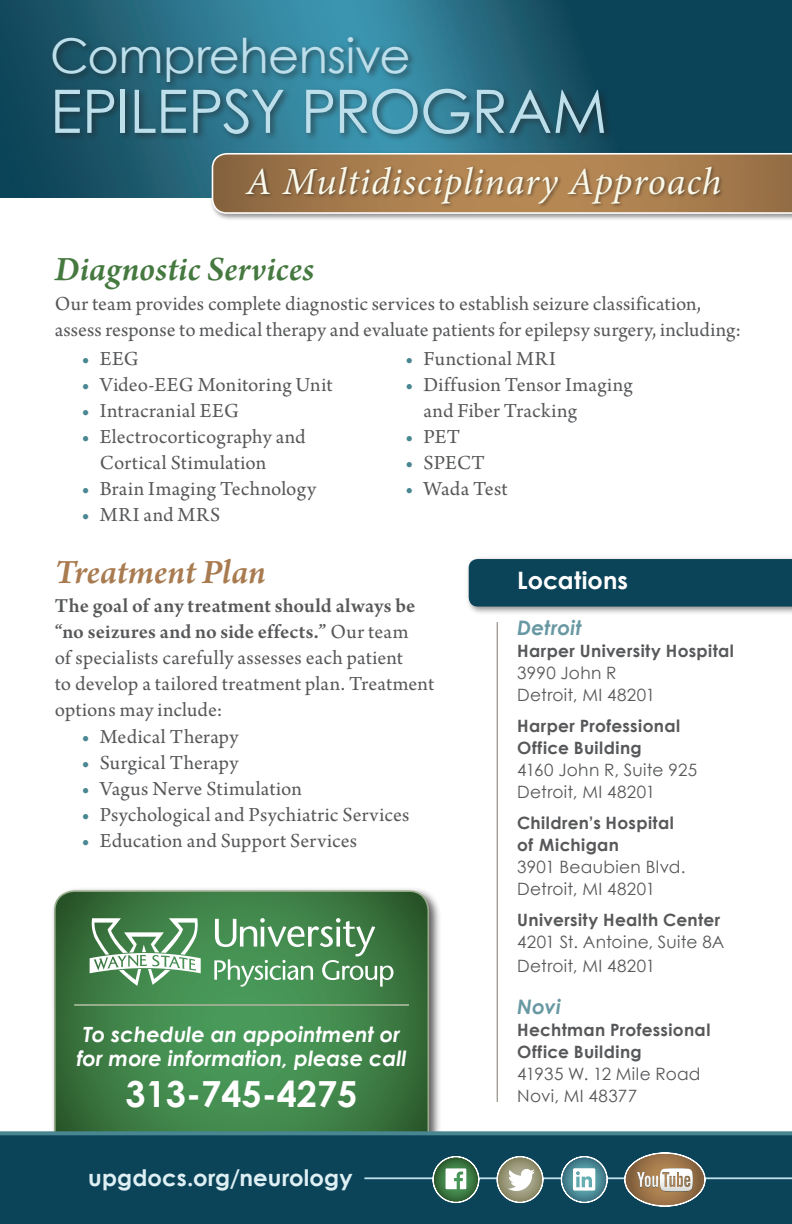
<style>
.page{position:relative;width:792px;height:1224px;background:#fff}
.page>*{position:absolute;margin:0;border:0;box-sizing:border-box;transform-origin:0 0}
.t1{font:60px "Century Gothic";letter-spacing:-.02em;color:#bddfeb}
.t2{font:48px "Century Gothic";letter-spacing:-.01em;color:#bddfeb}
.t3{font:italic 38.4px "Minion Pro";letter-spacing:.02em;color:#f9f8e9}
.t4{font:italic 600 36px "Arno Pro";color:#457940}
.t5{font:italic 600 36px "Arno Pro";color:#a97b50}
.t6{font:700 36px "Century Gothic";color:#fff}
.t7{font:700 24px "Century Gothic";letter-spacing:.005em;color:#fff}
.t8{font:700 22.8px "Century Gothic";letter-spacing:.005em;color:#dff0f5}
.t9{font:21px/26px "Arno Pro";letter-spacing:.01em;color:#57585a}
.t10{font:italic 700 21px/24px "Century Gothic";color:#fff}
.t11{font:21px "Arno Pro";letter-spacing:.04em;color:#57585a}
.t12{font:italic 700 20px "Century Gothic";letter-spacing:.015em;color:#6898a2}
.t13{font:17px/22px "Century Gothic";letter-spacing:.02em;color:#57585a}
.t14{font:700 17px/22px "Century Gothic";letter-spacing:.025em;color:#57585a}
.s1{font-family:"Minion Pro";font-size:20px;color:#488791}
.s2{font-weight:600}
</style>
<div class="page">
<svg style="left:0;top:0;width:792px;height:198px;background:#18566b"></svg>
<div style="left:50px;top:886px;width:392px;height:283px;background:#231f20;opacity:.75"></div>
<svg style="left:55px;top:891px;width:373px;height:240px;background:#3e8047"></svg>
<div style="left:54px;top:890px;width:375px;height:266px;border:2px solid #98ad8c;border-radius:19px"></div>
<div style="left:49px;top:34px;width:564px;height:108px;background:#231f20;opacity:.6"></div>
<div style="left:209px;top:150px;width:583px;height:71px;background:#231f20;opacity:.5"></div>
<svg style="left:212px;top:153px;width:580px;height:61px;background:#ac8962"></svg>
<div style="left:244px;top:165px;width:480px;height:43px;background:#231f20;opacity:.5"></div>
<div style="left:0;top:1131px;width:792px;height:93px;background:#0b4358"></div>
<hr style="left:364px;top:1177px;width:428px;height:2px;background:#c1e1ec">
<svg style="left:496px;top:1156px;width:48px;height:47px"></svg>
<svg style="left:432px;top:1156px;width:47px;height:47px"></svg>
<svg style="left:561px;top:1156px;width:47px;height:47px"></svg>
<svg style="left:624px;top:1152px;width:82px;height:55px;background:#8c8471"></svg>
<svg style="left:214px;top:918px;width:179px;height:68px;background:#679f6f"></svg>
<svg style="left:90px;top:918px;width:111px;height:68px"></svg>
<hr style="left:74px;top:1004px;width:335px;height:2px;background:#98ad8c">
<hr style="left:497px;top:622px;width:1px;height:480px;background:#7f776f">
<div style="left:465px;top:556px;width:327px;height:59px;background:#231f20;opacity:.5"></div>
<div style="left:469px;top:559px;width:323px;height:48px;background:#0b4358"></div>
<p class="t2" style="left:50px;top:26px;width:362px">Comprehensive</p>
<p class="t1" style="left:50px;top:75px;width:559px">EPILEPSY PROGRAM</p>
<p class="t3" style="left:246px;top:155px;width:477px">A Multidisciplinary Approach</p>
<p class="t4" style="left:55px;top:248px;width:261px">Diagnostic Services</p>
<p class="t9" style="left:55px;top:292px;width:688px">Our team provides complete diagnostic services to establish seizure classification, assess response to medical therapy and evaluate patients for epilepsy surgery, including:</p>
<p class="t9" style="left:82px;top:347px;width:59px"><span class="s1">•</span> EEG</p>
<p class="t9" style="left:82px;top:373px;width:252px"><span class="s1">•</span> Video-EEG Monitoring Unit</p>
<p class="t9" style="left:82px;top:399px;width:159px"><span class="s1">•</span> Intracranial EEG</p>
<p class="t9" style="left:100px;top:425px;width:208px;text-indent:-18px"><span class="s1">•</span> Electrocorticography and<br>Cortical Stimulation</p>
<p class="t9" style="left:82px;top:477px;width:236px"><span class="s1">•</span> Brain Imaging Technology</p>
<p class="t11" style="left:82px;top:503px;width:140px"><span class="s1">•</span> MRI and MRS</p>
<p class="t5" style="left:55px;top:551px;width:213px">Treatment Plan</p>
<p class="t9" style="left:405px;top:347px;width:152px"><span class="s1">•</span> Functional MRI</p>
<p class="t9" style="left:423px;top:373px;width:211px;text-indent:-18px"><span class="s1">•</span> Diffusion Tensor Imaging and Fiber Tracking</p>
<p class="t9" style="left:405px;top:425px;width:56px"><span class="s1">•</span> PET</p>
<p class="t9" style="left:405px;top:451px;width:81px"><span class="s1">•</span> SPECT</p>
<p class="t9" style="left:405px;top:477px;width:104px"><span class="s1">•</span> Wada Test</p>
<p class="t7" style="left:517px;top:566px;width:112px">Locations</p>
<p class="t9" style="left:55px;top:594px;width:381px"><span class="s2">The goal of any treatment should always be “no seizures and no side effects.”</span> Our team<br>of specialists carefully assesses each patient<br>to develop a tailored treatment plan. Treatment options may include:</p>
<p class="t9" style="left:82px;top:724px;width:158px"><span class="s1">•</span> Medical Therapy</p>
<p class="t9" style="left:82px;top:750px;width:158px"><span class="s1">•</span> Surgical Therapy</p>
<p class="t9" style="left:82px;top:776px;width:222px"><span class="s1">•</span> Vagus Nerve Stimulation</p>
<p class="t9" style="left:82px;top:802px;width:329px"><span class="s1">•</span> Psychological and Psychiatric Services</p>
<p class="t9" style="left:82px;top:828px;width:277px"><span class="s1">•</span> Education and Support Services</p>
<p class="t10" style="left:77px;top:1021px;width:331px">To schedule an appointment or for more information, please call</p>
<p class="t6" style="left:126px;top:1072px;width:233px">313-745-4275</p>
<p class="t8" style="left:88px;top:1164px;width:266px">upgdocs.org/neurology</p>
<p class="t12" style="left:517px;top:615px;width:66px">Detroit</p>
<p class="t14" style="left:517px;top:640px;width:218px">Harper University Hospital</p>
<p class="t13" style="left:517px;top:662px;width:139px">3990 John R<br>Detroit, MI 48201</p>
<p class="t14" style="left:517px;top:715px;width:164px">Harper Professional<br>Office Building</p>
<p class="t13" style="left:517px;top:759px;width:181px">4160 John R, Suite 925<br>Detroit, MI 48201</p>
<p class="t14" style="left:517px;top:812px;width:158px">Children’s Hospital of Michigan</p>
<p class="t13" style="left:517px;top:856px;width:170px">3901 Beaubien Blvd.<br>Detroit, MI 48201</p>
<p class="t14" style="left:517px;top:909px;width:205px">University Health Center</p>
<p class="t13" style="left:517px;top:930px;width:209px;line-height:24px">4201 St. Antoine, Suite 8A<br>Detroit, MI 48201</p>
<p class="t12" style="left:517px;top:994px;width:45px">Novi</p>
<p class="t14" style="left:517px;top:1019px;width:195px">Hechtman Professional<br>Office Building</p>
<p class="t13" style="left:517px;top:1063px;width:185px">41935 W. 12 Mile Road<br>Novi, MI 48377</p>
</div>
